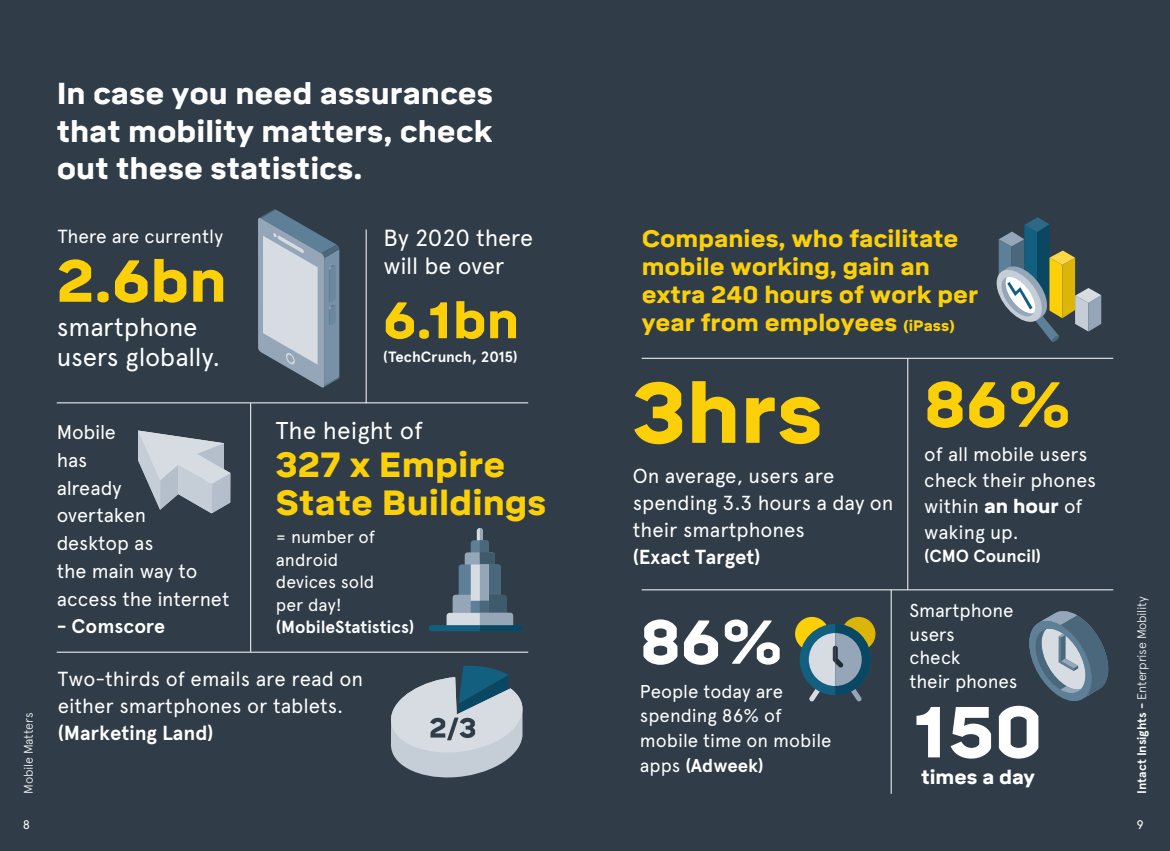
<style>
.page{position:relative;width:1170px;height:851px;background:#fff}
.page>*{position:absolute;margin:0;border:0;box-sizing:border-box;transform-origin:0 0}
.Paragraph_Grey{font:900 84.38px "Mikro";color:#fcd009}
.Paragraph_Grey-2{font:900 71.38px "Mikro";color:#fff}
.Headline_Grey{font:900 63.12px "Mikro";color:#fcd009}
.Headline_Grey-2{font:900 61.25px "Mikro";color:#fff}
.Paragraph_Grey-3{font:900 58.62px "Mikro";color:#fcd009}
.Paragraph_Grey-4{font:900 50.75px "Mikro";color:#fcd009}
.Paragraph_Grey-5{font:900 34.75px "Mikro";color:#fcd009}
.Paragraph_Grey-6{font:900 30px/37.5px "Mikro";color:#fff;text-align:justify}
.Paragraph_Grey-7{font:25.62px/29.2px "Apercu";letter-spacing:-.01em;color:#fff}
.Paragraph_Grey-8{font:24.38px "Apercu";color:#fff}
.Paragraph_Grey-9{font:900 23.75px/27.8px "Mikro";color:#fcd009}
.Paragraph_Grey-10{font:23.38px "Apercu";letter-spacing:-.015em;color:#fff}
.Paragraph_Grey-11{font:20.38px/27.1px "Apercu";color:#fff}
.Paragraph_Grey-12{font:700 20.38px "Apercu";color:#fff}
.Paragraph_Grey-13{font:20.25px/27px "Apercu";color:#fff}
.Paragraph_Grey-14{font:19.75px/27.6px "Apercu";letter-spacing:-.005em;color:#fff}
.Paragraph_Grey-15{font:700 19.75px "Apercu";color:#fff}
.Paragraph_Grey-16{font:900 19.62px "Mikro";color:#fff}
.Paragraph_Grey-17{font:19.38px/25.9px "Apercu";color:#fff}
.Paragraph_Grey-18{font:19px "Apercu";letter-spacing:-.01em;color:#fff}
.Paragraph_Grey-19{font:18.75px/23.8px "Apercu";letter-spacing:-.01em;color:#fff}
.Paragraph_Grey-20{font:18.5px/24.8px "Apercu";color:#fff}
.Paragraph_Grey-21{font:17.5px/22.5px "Apercu";color:#fff}
.Paragraph_Grey-22{font:700 17.5px "Apercu";color:#fff}
.Paragraph_Grey-23{font:700 14.88px "Apercu";letter-spacing:-.01em;color:#fff}
.t1{font:300 12.5px "Apercu";letter-spacing:-.015em;color:#fff}
.t2{font:12.5px "Apercu";color:#fff}
.s1{font-weight:700}
.s2{font-size:15px}
.s3{font-family:"Mikro";font-weight:900}
</style>
<div class="page">
<div style="left:0;top:0;width:1169px;height:850px;background:#303d48"></div>
<hr style="left:57px;top:402px;width:471px;height:1px;background:#fff">
<hr style="left:57px;top:651px;width:471px;height:1px;background:#fff">
<hr style="left:641px;top:358px;width:472px;height:1px;background:#fff">
<hr style="left:641px;top:589px;width:472px;height:1px;background:#fff">
<hr style="left:366px;top:229px;width:1px;height:174px;background:#fff">
<hr style="left:250px;top:403px;width:1px;height:248px;background:#fff">
<hr style="left:907px;top:358px;width:1px;height:231px;background:#fff">
<hr style="left:890px;top:589px;width:1px;height:204px;background:#fff">
<svg style="left:138px;top:430px;width:92px;height:83px"></svg>
<svg style="left:258px;top:209px;width:81px;height:179px"></svg>
<svg style="left:429px;top:528px;width:92px;height:103px"></svg>
<svg style="left:391px;top:665px;width:132px;height:113px"></svg>
<svg style="left:996px;top:217px;width:105px;height:125px"></svg>
<svg style="left:1029px;top:611px;width:79px;height:90px"></svg>
<svg style="left:795px;top:616px;width:33px;height:34px"></svg>
<svg style="left:841px;top:616px;width:34px;height:34px"></svg>
<svg style="left:799px;top:624px;width:71px;height:77px"></svg>
<p class="t1" style="left:21px;top:793px;width:83px;rotate:-90deg">Mobile Matters</p>
<p class="t2" style="left:23px;top:816px;width:9px">8</p>
<p class="Paragraph_Grey-6" style="left:57px;top:75px;width:438px">In case you need assurances that mobility matters, check out these statistics.</p>
<p class="Paragraph_Grey-18" style="left:58px;top:225px;width:167px">There are currently</p>
<p class="Paragraph_Grey-10" style="left:383px;top:224px;width:151px">By 2020 there</p>
<p class="Paragraph_Grey-10" style="left:383px;top:252px;width:122px">will be over</p>
<p class="Paragraph_Grey-3" style="left:57px;top:246px;width:172px">2.6bn</p>
<p class="Paragraph_Grey-7" style="left:57px;top:312px;width:165px">smartphone users globally.</p>
<p class="Paragraph_Grey-4" style="left:383px;top:290px;width:138px">6.1bn</p>
<p class="Paragraph_Grey-23" style="left:383px;top:347px;width:136px">(TechCrunch, 2015)</p>
<p class="Paragraph_Grey-14" style="left:57px;top:418px;width:174px">Mobile<br>has<br>already<br>overtaken<br>desktop as<br>the main way to access the internet</p>
<p class="Paragraph_Grey-15" style="left:57px;top:614px;width:110px">- Comscore</p>
<p class="Paragraph_Grey-8" style="left:276px;top:415px;width:148px">The height of</p>
<p class="Paragraph_Grey-5" style="left:276px;top:444px;width:231px">327 x Empire</p>
<p class="Paragraph_Grey-5" style="left:276px;top:482px;width:272px">State Buildings</p>
<p class="Paragraph_Grey-21" style="left:276px;top:525px;width:101px">= number of android</p>
<p class="Paragraph_Grey-21" style="left:276px;top:570px;width:140px">devices sold<br>per day! <span class="s1">(MobileStatistics)</span></p>
<p class="Paragraph_Grey-11" style="left:58px;top:665px;width:307px">Two-thirds of emails are read on either smartphones or tablets.</p>
<p class="Paragraph_Grey-12" style="left:58px;top:721px;width:157px">(Marketing Land)</p>
<p class="Paragraph_Grey-9" style="left:641px;top:225px;width:338px">Companies, who facilitate mobile working, gain an extra 240 hours of work per year from employees <span class="s2">(iPass)</span></p>
<p class="Paragraph_Grey" style="left:632px;top:363px;width:192px">3hrs</p>
<p class="Headline_Grey" style="left:924px;top:367px;width:149px">86%</p>
<p class="Paragraph_Grey-13" style="left:632px;top:462px;width:262px">On average, users are spending 3.3 hours a day on their smartphones<br><span class="s1">(Exact Target)</span></p>
<p class="Headline_Grey-2" style="left:640px;top:606px;width:145px">86%</p>
<p class="Paragraph_Grey-20" style="left:640px;top:678px;width:193px">People today are spending 86% of mobile time on mobile apps <span class="s1">(Adweek)</span></p>
<p class="Paragraph_Grey-17" style="left:924px;top:441px;width:173px">of all mobile users check their phones within <span class="s3">an hour</span> of waking up.</p>
<p class="Paragraph_Grey-22" style="left:924px;top:545px;width:118px">(CMO Council)</p>
<p class="Paragraph_Grey-19" style="left:909px;top:598px;width:109px">Smartphone users<br>check<br>their phones</p>
<p class="Paragraph_Grey-2" style="left:913px;top:690px;width:131px">150</p>
<p class="Paragraph_Grey-16" style="left:921px;top:765px;width:115px">times a day</p>
<p class="t1" style="left:1134px;top:793px;width:199px;rotate:-90deg"><span class="s1">Intact Insights -</span> Enterprise Mobility</p>
<p class="t2" style="left:1136px;top:816px;width:9px">9</p>
</div>
